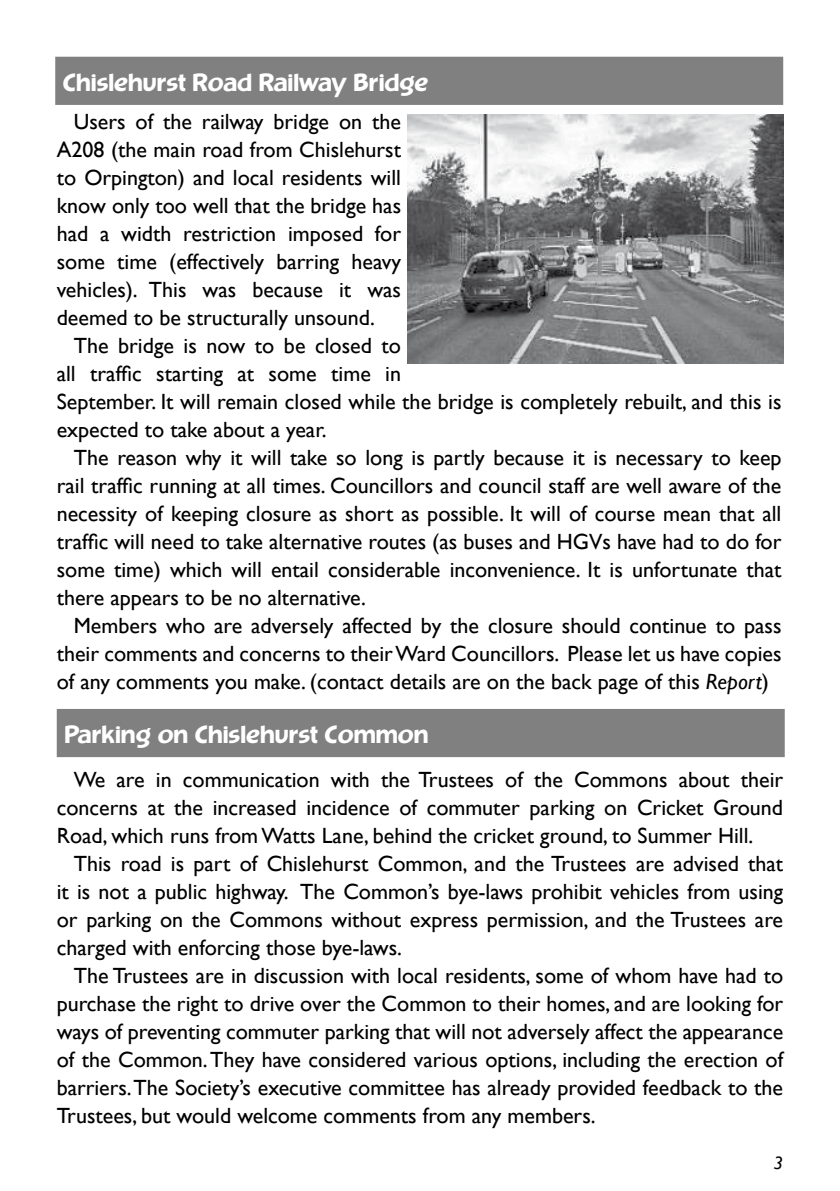
<style>
.page{position:relative;width:840px;height:1191px;background:#fff}
.page>*{position:absolute;margin:0;border:0;box-sizing:border-box;transform-origin:0 0}
.t1{font:500 26px "Burghley";color:#fff}
.t2{font:22px/28px "Gill Sans";color:#000;text-align:justify}
.t3{font:italic 18px "Gill Sans";color:#000}
.s1{font-style:italic}
</style>
<div class="page">
<div style="left:56px;top:58px;width:725px;height:46px;background:#808080"></div>
<img style="left:408px;top:114px;width:374px;height:249px">
<div style="left:58px;top:710px;width:725px;height:46px;background:#808080"></div>
<p class="t1" style="left:63px;top:68px;width:367px">Chislehurst Road Railway Bridge</p>
<p class="t2" style="left:57px;top:107px;width:346px;text-indent:17px">Users of the railway bridge on the A208 (the main road from Chislehurst to Orpington) and local residents will know only too well that the bridge has had a width restriction imposed for some time (effectively barring heavy vehicles). This was because it was deemed to be structurally unsound.</p>
<p class="t2" style="left:57px;top:331px;width:725px;text-align:left;text-indent:17px">The bridge is now to be closed to<br>all traffic starting at some time in<br>September. It will remain closed while the bridge is completely rebuilt, and this is expected to take about a year.</p>
<p class="t2" style="left:57px;top:443px;width:726px;text-indent:17px">The reason why it will take so long is partly because it is necessary to keep rail traffic running at all times. Councillors and council staff are well aware of the necessity of keeping closure as short as possible. It will of course mean that all traffic will need to take alternative routes (as buses and HGVs have had to do for some time) which will entail considerable inconvenience. It is unfortunate that there appears to be no alternative.</p>
<p class="t2" style="left:57px;top:611px;width:725px;text-indent:17px">Members who are adversely affected by the closure should continue to pass their comments and concerns to their Ward Councillors. Please let us have copies of any comments you make. (contact details are on the back page of this <span class="s1">Report</span>)</p>
<p class="t1" style="left:64px;top:720px;width:365px">Parking on Chislehurst Common</p>
<p class="t2" style="left:57px;top:765px;width:727px;text-indent:17px">We are in communication with the Trustees of the Commons about their concerns at the increased incidence of commuter parking on Cricket Ground Road, which runs from Watts Lane, behind the cricket ground, to Summer Hill.</p>
<p class="t2" style="left:57px;top:849px;width:727px;text-indent:17px">This road is part of Chislehurst Common, and the Trustees are advised that it is not a public highway. The Common’s bye-laws prohibit vehicles from using or parking on the Commons without express permission, and the Trustees are charged with enforcing those bye-laws.</p>
<p class="t2" style="left:57px;top:961px;width:727px;text-indent:17px">The Trustees are in discussion with local residents, some of whom have had to purchase the right to drive over the Common to their homes, and are looking for ways of preventing commuter parking that will not adversely affect the appearance of the Common. They have considered various options, including the erection of barriers. The Society’s executive committee has already provided feedback to the Trustees, but would welcome comments from any members.</p>
<p class="t3" style="left:773px;top:1152px;width:11px">3</p>
</div>
